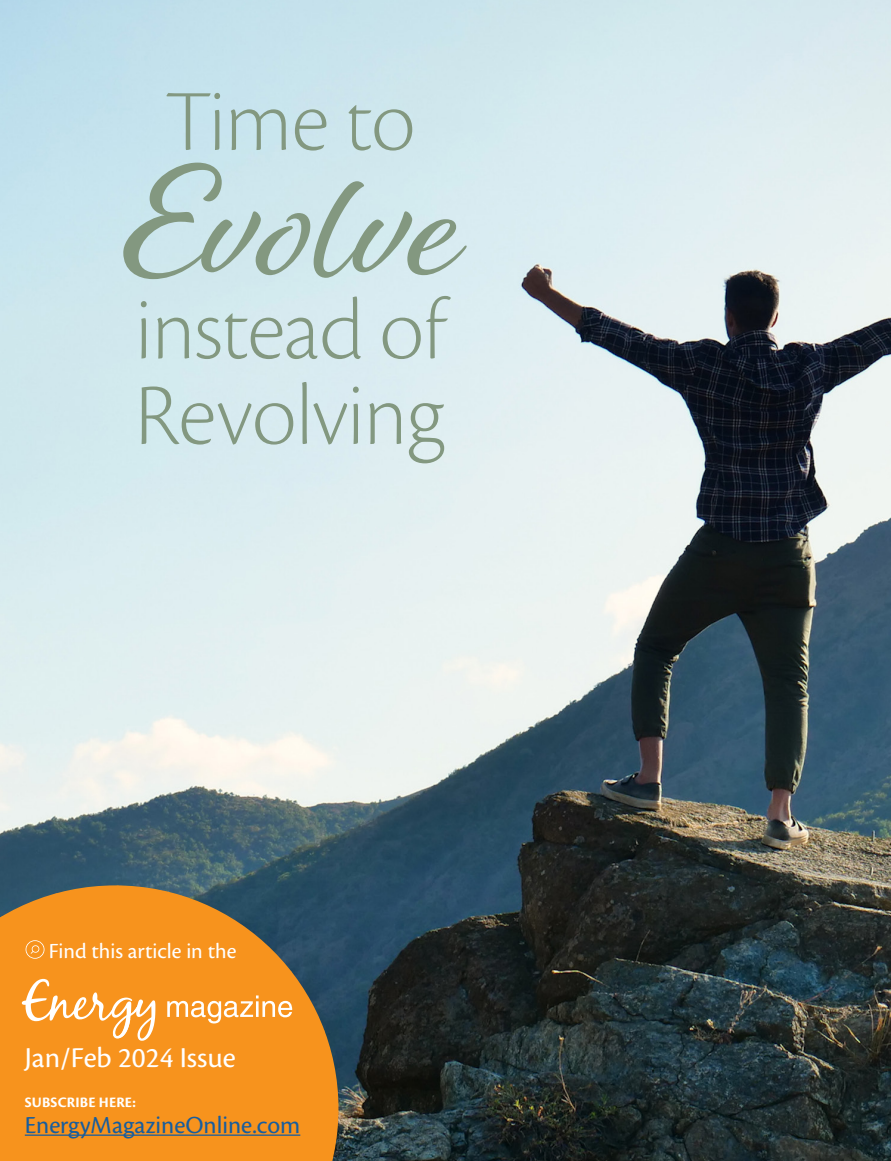
<style>
.page{position:relative;width:891px;height:1161px;background:#fff}
.page>*{position:absolute;margin:0;border:0;box-sizing:border-box;transform-origin:0 0}
.t1{font:166.5px "Alisha";color:#839880}
.t2{font:90.45px "Cronos Pro Lt Disp";color:#839880}
.t3{font:90px "Cronos Pro Lt Disp";letter-spacing:-.005em;color:#839880}
.t4{font:30px "Cronos Pro";color:#fff}
.t5{font:25.5px "Cronos Pro";color:#175d9e}
.t6{font:22.5px "Cronos Pro";color:#fff}
.t7{font:700 15px "Cronos Pro";letter-spacing:.01em;color:#fff}
</style>
<div class="page">
<img style="left:0;top:0;width:891px;height:1161px">
<svg style="left:0;top:886px;width:338px;height:275px;background:#d88827"></svg>
<hr style="left:25px;top:1135px;width:275px;height:1px;background:#175d9e">
<svg style="left:167px;top:995px;width:125px;height:28px"></svg>
<svg style="left:22px;top:979px;width:133px;height:62px;background:#f8a747"></svg>
<svg style="left:26px;top:940px;width:19px;height:19px"></svg>
<p class="t3" style="left:165px;top:70px;width:251px">Time to</p>
<p class="t1" style="left:118px;top:122px;width:345px">Evolve</p>
<p class="t2" style="left:136px;top:278px;width:311px">instead of</p>
<p class="t2" style="left:135px;top:363px;width:311px">Revolving</p>
<p class="t6" style="left:49px;top:938px;width:189px">Find this article in the</p>
<p class="t4" style="left:25px;top:1040px;width:212px">Jan/Feb 2024 Issue</p>
<p class="t7" style="left:25px;top:1094px;width:112px">SUBSCRIBE HERE:</p>
<p class="t5" style="left:25px;top:1110px;width:277px">EnergyMagazineOnline.com</p>
</div>
